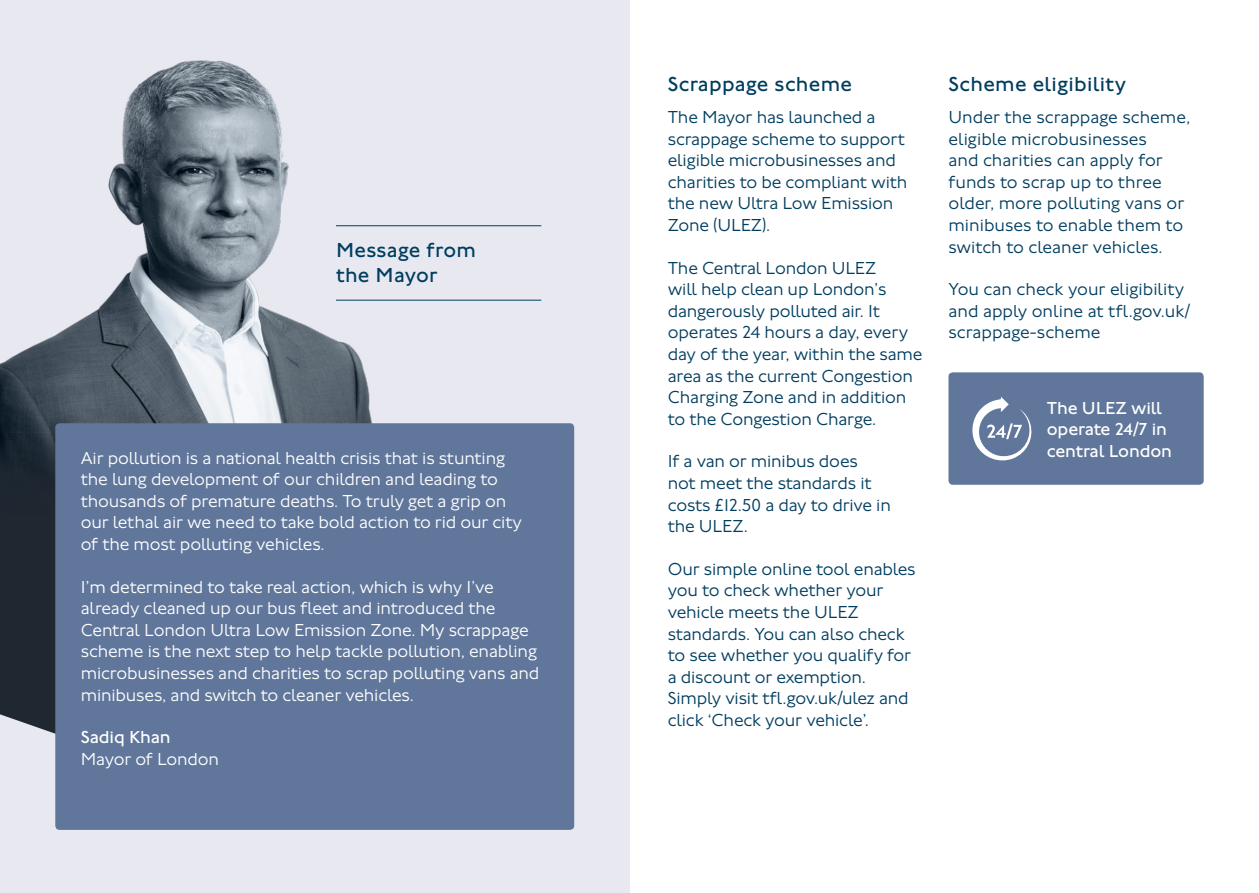
<style>
.page{position:relative;width:1259px;height:893px;background:#fff}
.page>*{position:absolute;margin:0;border:0;box-sizing:border-box;transform-origin:0 0}
.t1{font:21px/25.2px "Johnston 100";letter-spacing:.015em;color:#003d5f}
.t2{font:300 18px/21.6px "Johnston 100";letter-spacing:-.01em;color:#003d5f}
.t3{font:300 18px/21.6px "Johnston 100";letter-spacing:-.01em;color:#fff}
.t4{font:18px/21.6px "Johnston 100";letter-spacing:-.01em;color:#fff}
</style>
<div class="page">
<div style="left:0;top:0;width:629px;height:893px;background:#e7e8f0"></div>
<div style="left:0;top:515px;width:55px;height:219px;background:#1f2731"></div>
<img style="left:0;top:60px;width:413px;height:455px">
<div style="left:55px;top:423px;width:519px;height:407px;background:#60769b;border-radius:4px"></div>
<hr style="left:336px;top:300px;width:205px;height:1px;background:#003d5f">
<hr style="left:336px;top:225px;width:205px;height:1px;background:#003d5f">
<div style="left:948px;top:372px;width:255px;height:113px;background:#60769b;border-radius:4px"></div>
<svg style="left:972px;top:397px;width:60px;height:64px"></svg>
<p class="t1" style="left:336px;top:237px;width:141px">Message from the Mayor</p>
<p class="t3" style="left:81px;top:447px;width:443px">Air pollution is a national health crisis that is stunting the lung development of our children and leading to thousands of premature deaths. To truly get a grip on our lethal air we need to take bold action to rid our city of the most polluting vehicles.</p>
<p class="t3" style="left:81px;top:576px;width:460px">I’m determined to take real action, which is why I’ve already cleaned up our bus fleet and introduced the Central London Ultra Low Emission Zone. My scrappage scheme is the next step to help tackle pollution, enabling microbusinesses and charities to scrap polluting vans and minibuses, and switch to cleaner vehicles.</p>
<p class="t4" style="left:81px;top:727px;width:91px">Sadiq Khan</p>
<p class="t3" style="left:81px;top:748px;width:140px">Mayor of London</p>
<p class="t1" style="left:668px;top:72px;width:186px">Scrappage scheme</p>
<p class="t2" style="left:668px;top:106px;width:241px">The Mayor has launched a scrappage scheme to support eligible microbusinesses and charities to be compliant with the new Ultra Low Emission<br>Zone (ULEZ).</p>
<p class="t2" style="left:668px;top:257px;width:256px">The Central London ULEZ<br>will help clean up London’s dangerously polluted air. It operates 24 hours a day, every day of the year, within the same area as the current Congestion<br>Charging Zone and in addition to the Congestion Charge.</p>
<p class="t2" style="left:668px;top:451px;width:225px">If a van or minibus does<br>not meet the standards it costs £12.50 a day to drive in the ULEZ.</p>
<p class="t2" style="left:668px;top:558px;width:249px">Our simple online tool enables you to check whether your vehicle meets the ULEZ standards. You can also check to see whether you qualify for a discount or exemption.<br>Simply visit tfl.gov.uk/ulez and click ‘Check your vehicle’.</p>
<p class="t1" style="left:948px;top:72px;width:179px">Scheme eligibility</p>
<p class="t2" style="left:948px;top:106px;width:243px">Under the scrappage scheme, eligible microbusinesses<br>and charities can apply for funds to scrap up to three older, more polluting vans or minibuses to enable them to switch to cleaner vehicles.</p>
<p class="t2" style="left:948px;top:279px;width:243px">You can check your eligibility and apply online at tfl.gov.uk/ scrappage-scheme</p>
<p class="t4" style="left:1047px;top:397px;width:127px">The ULEZ will operate 24/7 in central London</p>
</div>
